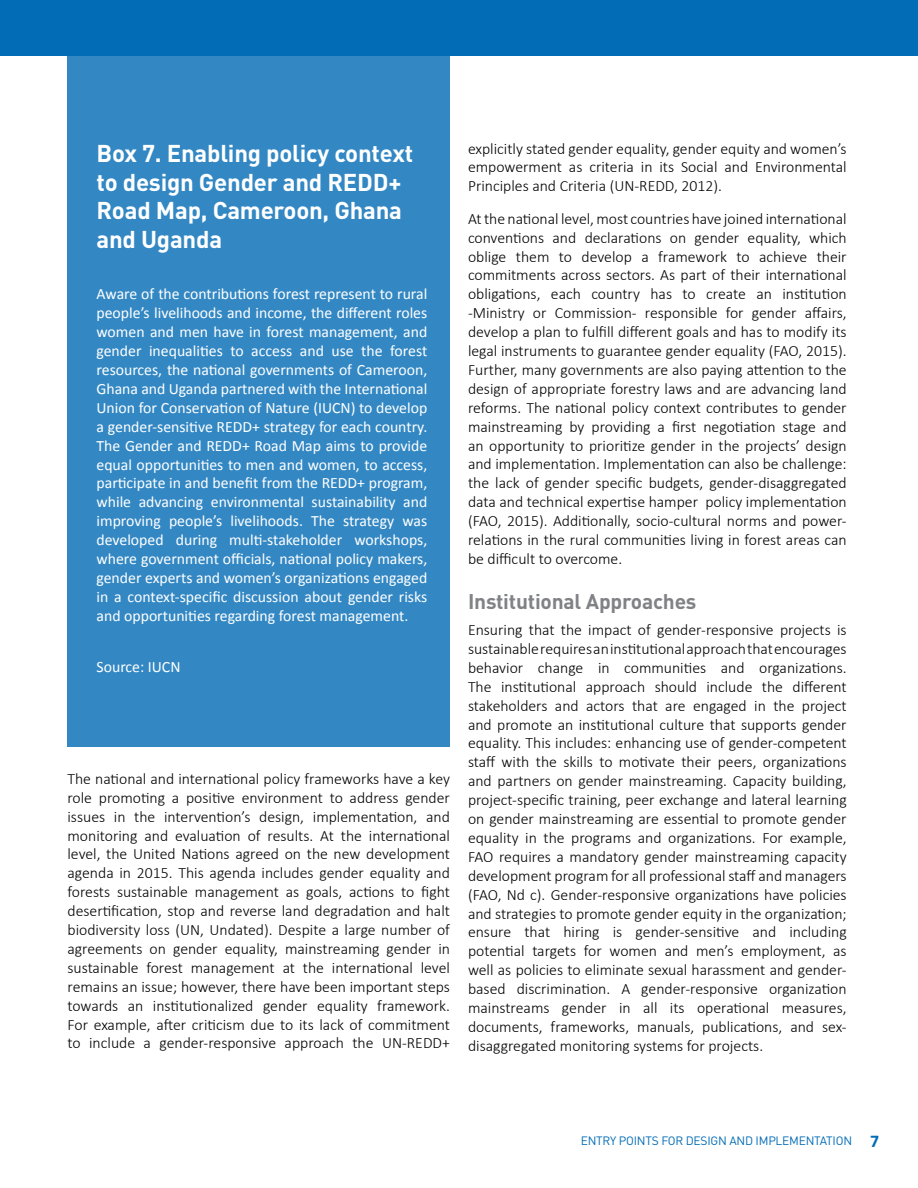
<style>
.page{position:relative;width:918px;height:1188px;background:#fff}
.page>*{position:absolute;margin:0;border:0;box-sizing:border-box;transform-origin:0 0}
.t1{font:700 24px/28.8px "DIN";letter-spacing:-.01em;color:#fff}
.t2{font:700 21px "DIN";letter-spacing:-.01em;color:#808285}
.t3{font:300 15.75px/18.9px "Calibri";color:#000;text-align:justify}
.t4{font:15.75px/18.9px "Calibri";color:#fff;text-align:justify}
.t5{font:12px "DIN";letter-spacing:-.02em;color:#036cb6}
.s1{font-family:"Calibri";font-weight:700;font-size:18px}
</style>
<div class="page">
<div style="left:0;top:0;width:918px;height:56px;background:#036cb6"></div>
<div style="left:68px;top:56px;width:382px;height:690px;background:#3388c4"></div>
<h1 class="t1" style="left:97px;top:138px;width:318px">Box 7. Enabling policy context to design Gender and REDD+<br>Road Map, Cameroon, Ghana and Uganda</h1>
<p class="t4" style="left:97px;top:285px;width:332px">Aware of the contributions forest represent to rural people’s livelihoods and income, the different roles women and men have in forest management, and gender inequalities to access and use the forest resources, the national governments of Cameroon, Ghana and Uganda partnered with the International Union for Conservation of Nature (IUCN) to develop a gender-sensitive REDD+ strategy for each country.<br>The Gender and REDD+ Road Map aims to provide equal opportunities to men and women, to access, participate in and benefit from the REDD+ program, while advancing environmental sustainability and improving people’s livelihoods. The strategy was developed during multi-stakeholder workshops, where government officials, national policy makers, gender experts and women’s organizations engaged in a context-specific discussion about gender risks and opportunities regarding forest management.</p>
<p class="t4" style="left:97px;top:657px;width:86px">Source: IUCN</p>
<p class="t3" style="left:67px;top:768px;width:384px">The national and international policy frameworks have a key role promoting a positive environment to address gender issues in the intervention’s design, implementation, and monitoring and evaluation of results. At the international level, the United Nations agreed on the new development agenda in 2015. This agenda includes gender equality and forests sustainable management as goals, actions to fight desertification, stop and reverse land degradation and halt biodiversity loss (UN, Undated). Despite a large number of agreements on gender equality, mainstreaming gender in sustainable forest management at the international level remains an issue; however, there have been important steps towards an institutionalized gender equality framework.<br>For example, after criticism due to its lack of commitment to include a gender-responsive approach the UN-REDD+</p>
<p class="t3" style="left:468px;top:138px;width:380px">explicitly stated gender equality, gender equity and women’s empowerment as criteria in its Social and Environmental Principles and Criteria (UN-REDD, 2012).</p>
<p class="t3" style="left:468px;top:208px;width:380px">At the national level, most countries have joined international conventions and declarations on gender equality, which oblige them to develop a framework to achieve their commitments across sectors. As part of their international obligations, each country has to create an institution -Ministry or Commission- responsible for gender affairs, develop a plan to fulfill different goals and has to modify its legal instruments to guarantee gender equality (FAO, 2015).<br>Further, many governments are also paying attention to the design of appropriate forestry laws and are advancing land reforms. The national policy context contributes to gender mainstreaming by providing a first negotiation stage and an opportunity to prioritize gender in the projects’ design and implementation. Implementation can also be challenge: the lack of gender specific budgets, gender-disaggregated data and technical expertise hamper policy implementation (FAO, 2015). Additionally, socio-cultural norms and power&shy;relations in the rural communities living in forest areas can be difficult to overcome.</p>
<h2 class="t2" style="left:468px;top:588px;width:230px">Institutional Approaches</h2>
<p class="t3" style="left:468px;top:620px;width:380px">Ensuring that the impact of gender-responsive projects is sustainable requires an institutional approach that encourages behavior change in communities and organizations.<br>The institutional approach should include the different stakeholders and actors that are engaged in the project and promote an institutional culture that supports gender equality. This includes: enhancing use of gender-competent staff with the skills to motivate their peers, organizations and partners on gender mainstreaming. Capacity building, project-specific training, peer exchange and lateral learning on gender mainstreaming are essential to promote gender equality in the programs and organizations. For example, FAO requires a mandatory gender mainstreaming capacity development program for all professional staff and managers (FAO, Nd c). Gender-responsive organizations have policies and strategies to promote gender equity in the organization; ensure that hiring is gender-sensitive and including potential targets for women and men’s employment, as well as policies to eliminate sexual harassment and gender&shy;based discrimination. A gender-responsive organization mainstreams gender in all its operational measures, documents, frameworks, manuals, publications, and sex&shy;disaggregated monitoring systems for projects.</p>
<p class="t5" style="left:581px;top:1133px;width:300px">ENTRY POINTS FOR DESIGN AND IMPLEMENTATION <span class="s1">7</span></p>
</div>
